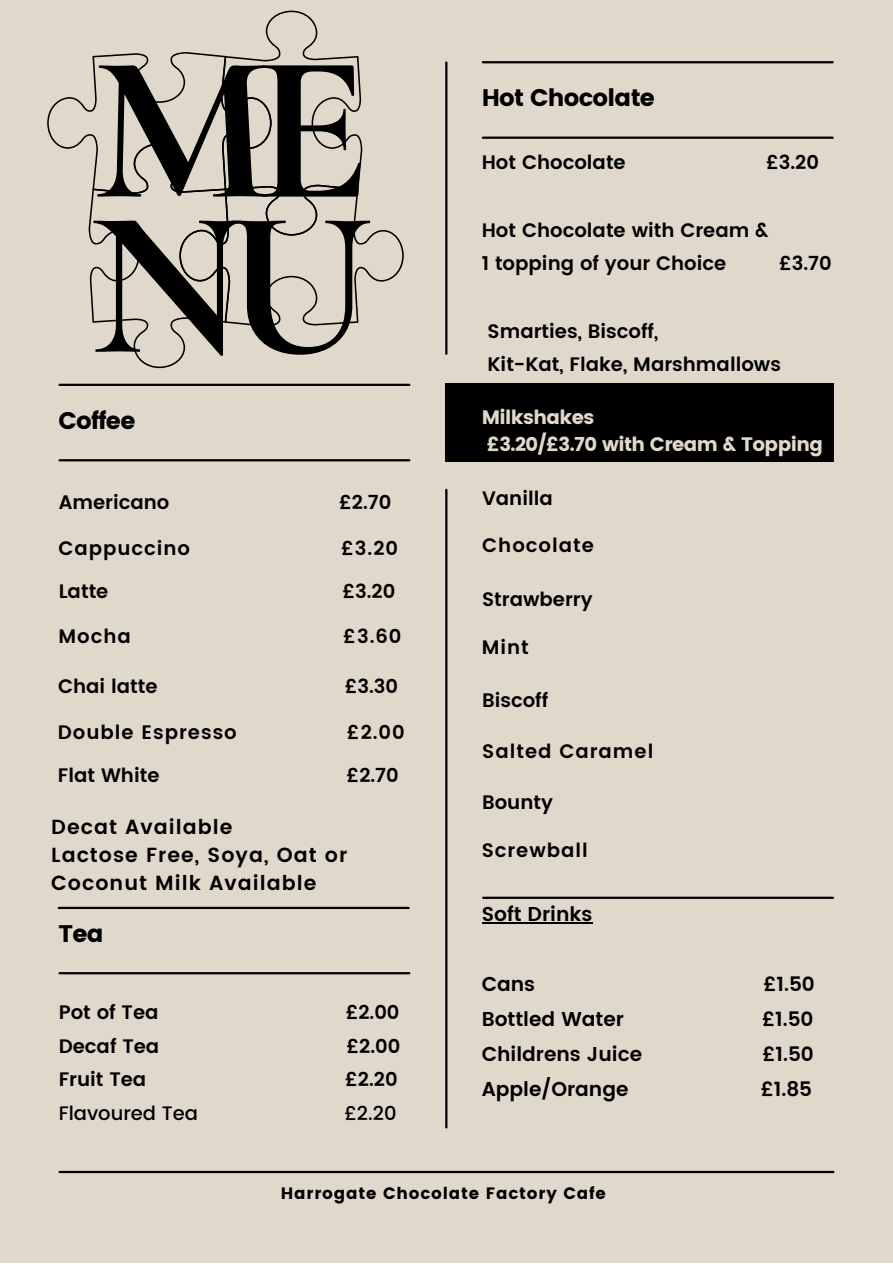
<style>
.page{position:relative;width:893px;height:1264px;background:#fff}
.page>*{position:absolute;margin:0;border:0;box-sizing:border-box;transform-origin:0 0}
.t1{font:700 209.85px "Cormorant Garamond";color:#000}
.t2{font:24px "Poppins";letter-spacing:-.03em;color:#000}
.t3{font:600 20.4px/28.2px "Poppins";letter-spacing:.05em;color:#000}
.t4{font:600 19.95px "Poppins";color:#000}
.t5{font:600 19.5px/33.8px "Poppins";color:#000}
.t6{font:600 19.5px "Poppins";letter-spacing:.05em;color:#000}
.t7{font:19.5px/27px "Poppins";letter-spacing:-.03em;color:#e0d8cb}
.t8{font:500 19.5px "Poppins";color:#000}
.t9{font:16.5px "Poppins";letter-spacing:.05em;color:#000}
</style>
<div class="page">
<div style="left:0;top:0;width:892px;height:1262px;background:#e0d8cb"></div>
<hr style="left:60px;top:384px;width:349px;height:2px;background:#000">
<hr style="left:483px;top:61px;width:349px;height:2px;background:#000">
<hr style="left:59px;top:906px;width:349px;height:3px;background:#000">
<hr style="left:483px;top:896px;width:349px;height:2px;background:#000">
<hr style="left:60px;top:1170px;width:773px;height:3px;background:#000">
<hr style="left:60px;top:459px;width:349px;height:2px;background:#000">
<hr style="left:483px;top:136px;width:349px;height:3px;background:#000">
<hr style="left:60px;top:972px;width:349px;height:2px;background:#000">
<hr style="left:445px;top:62px;width:2px;height:292px;background:#000">
<hr style="left:445px;top:490px;width:2px;height:637px;background:#000">
<div style="left:445px;top:384px;width:389px;height:77px;background:#000"></div>
<svg style="left:47px;top:11px;width:356px;height:357px"></svg>
<hr style="left:481px;top:922px;width:111px;height:1px;background:#000">
<p class="t1" style="left:92px;top:3px;width:279px">ME</p>
<p class="t1" style="left:89px;top:158px;width:285px">NU</p>
<p class="t2" style="left:58px;top:406px;width:79px">Coffee</p>
<p class="t2" style="left:481px;top:84px;width:175px">Hot Chocolate</p>
<p class="t5" style="left:481px;top:145px;width:146px">Hot Chocolate</p>
<p class="t5" style="left:766px;top:145px;width:54px">£3.20</p>
<p class="t5" style="left:481px;top:213px;width:288px">Hot Chocolate with Cream &amp;<br>1 topping of your Choice</p>
<p class="t5" style="left:779px;top:247px;width:54px">£3.70</p>
<p class="t5" style="left:487px;top:314px;width:295px">Smarties, Biscoff,<br>Kit-Kat, Flake, Marshmallows</p>
<p class="t7" style="left:481px;top:403px;width:343px">Milkshakes<br>£3.20/£3.70 with Cream &amp; Topping</p>
<p class="t5" style="left:59px;top:485px;width:112px">Americano</p>
<p class="t5" style="left:339px;top:485px;width:54px">£2.70</p>
<p class="t5" style="left:482px;top:481px;width:72px">Vanilla</p>
<p class="t6" style="left:58px;top:536px;width:133px">Cappuccino</p>
<p class="t5" style="left:341px;top:531px;width:58px">£3.20</p>
<p class="t6" style="left:482px;top:533px;width:113px">Chocolate</p>
<p class="t5" style="left:59px;top:574px;width:51px">Latte</p>
<p class="t5" style="left:342px;top:574px;width:54px">£3.20</p>
<p class="t5" style="left:58px;top:619px;width:74px">Mocha</p>
<p class="t5" style="left:343px;top:619px;width:60px">£3.60</p>
<p class="t5" style="left:58px;top:669px;width:101px">Chai latte</p>
<p class="t5" style="left:345px;top:669px;width:55px">£3.30</p>
<p class="t6" style="left:58px;top:720px;width:180px">Double Espresso</p>
<p class="t5" style="left:347px;top:715px;width:59px">£2.00</p>
<p class="t5" style="left:58px;top:758px;width:103px">Flat White</p>
<p class="t5" style="left:346px;top:758px;width:54px">£2.70</p>
<p class="t5" style="left:482px;top:582px;width:112px">Strawberry</p>
<p class="t5" style="left:481px;top:630px;width:49px">Mint</p>
<p class="t5" style="left:482px;top:683px;width:68px">Biscoff</p>
<p class="t6" style="left:482px;top:739px;width:172px">Salted Caramel</p>
<p class="t5" style="left:482px;top:785px;width:72px">Bounty</p>
<p class="t3" style="left:51px;top:812px;width:183px">Decat Available</p>
<p class="t3" style="left:51px;top:840px;width:297px">Lactose Free, Soya, Oat or<br>Coconut Milk Available</p>
<p class="t6" style="left:481px;top:838px;width:108px">Screwball</p>
<p class="t2" style="left:58px;top:919px;width:47px">Tea</p>
<p class="t5" style="left:59px;top:995px;width:101px">Pot of Tea</p>
<p class="t5" style="left:345px;top:995px;width:55px">£2.00</p>
<p class="t5" style="left:59px;top:1028px;width:102px">Decaf Tea</p>
<p class="t5" style="left:346px;top:1028px;width:55px">£2.00</p>
<p class="t5" style="left:59px;top:1062px;width:89px">Fruit Tea</p>
<p class="t5" style="left:345px;top:1062px;width:54px">£2.20</p>
<p class="t8" style="left:59px;top:1101px;width:141px">Flavoured Tea</p>
<p class="t8" style="left:344px;top:1101px;width:54px">£2.20</p>
<p class="t4" style="left:481px;top:902px;width:112px">Soft Drinks</p>
<p class="t4" style="left:481px;top:972px;width:55px">Cans</p>
<p class="t4" style="left:763px;top:972px;width:53px">£1.50</p>
<p class="t4" style="left:481px;top:1007px;width:144px">Bottled Water</p>
<p class="t4" style="left:762px;top:1007px;width:53px">£1.50</p>
<p class="t4" style="left:481px;top:1042px;width:162px">Childrens Juice</p>
<p class="t4" style="left:762px;top:1042px;width:53px">£1.50</p>
<p class="t4" style="left:481px;top:1077px;width:148px">Apple/Orange</p>
<p class="t4" style="left:760px;top:1077px;width:53px">£1.85</p>
<p class="t9" style="left:281px;top:1183px;width:327px">Harrogate Chocolate Factory Cafe</p>
</div>
